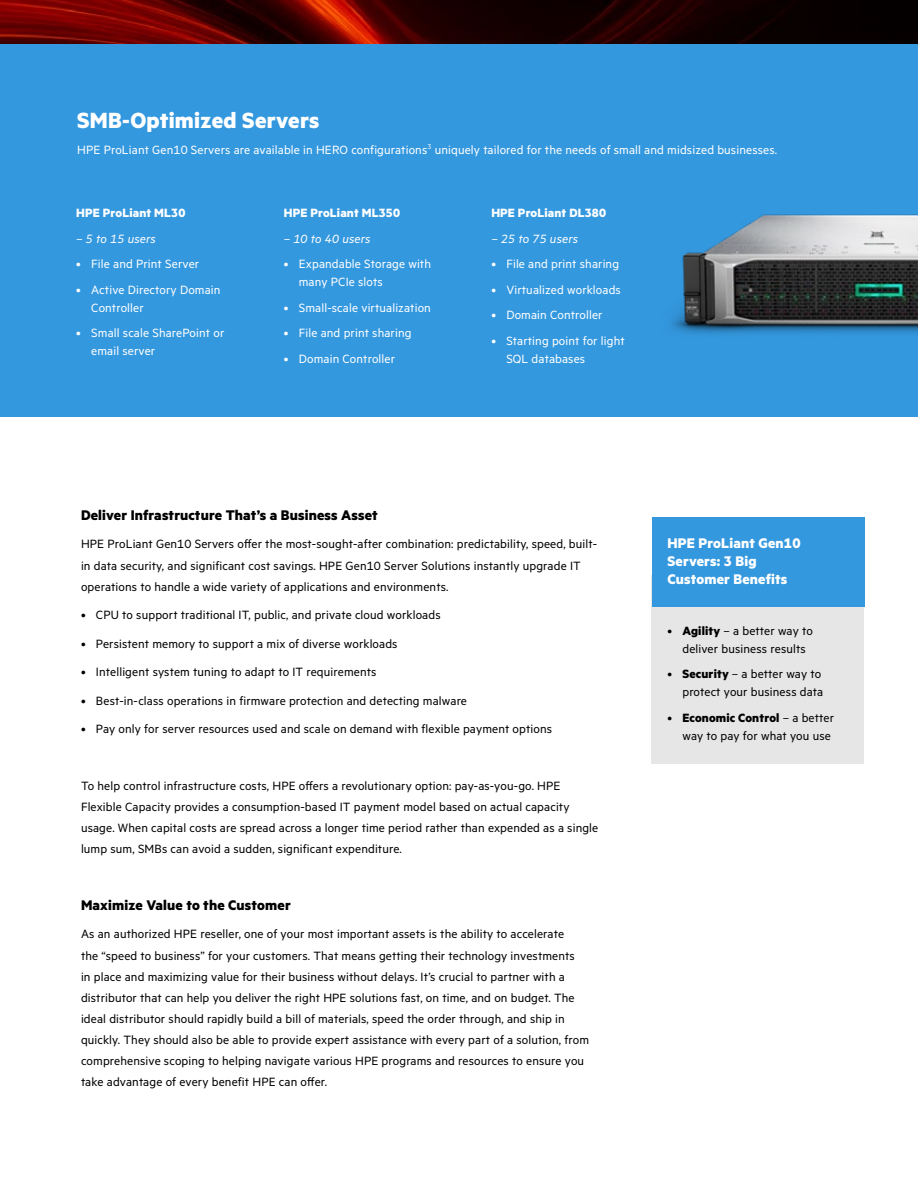
<style>
.page{position:relative;width:918px;height:1188px;background:#fff}
.page>*{position:absolute;margin:0;border:0;box-sizing:border-box;transform-origin:0 0}
.t1{font:700 24.75px "Metric HPE";letter-spacing:.01em;color:#fff}
.t2{font:700 15.75px "Metric HPE";letter-spacing:.01em;color:#000}
.t3{font:700 15.75px/18px "Metric HPE";letter-spacing:.01em;color:#fff}
.t4{font:13.5px/21px "Metric HPE";letter-spacing:.01em;color:#000}
.t5{font:13.5px/18px "Metric HPE";letter-spacing:.01em;color:#fff}
.t6{font:700 13.5px "Metric HPE";letter-spacing:.01em;color:#fff}
.t7{font:italic 13.5px "Metric HPE";letter-spacing:.01em;color:#fff}
.s1{font-weight:700}
</style>
<div class="page">
<div style="left:651px;top:576px;width:213px;height:188px;background:#e6e6e6"></div>
<div style="left:652px;top:517px;width:213px;height:89px;background:#3498df"></div>
<img style="left:0;top:0;width:918px;height:44px">
<div style="left:0;top:44px;width:918px;height:373px;background:#3498df"></div>
<img style="left:671px;top:214px;width:247px;height:120px">
<h1 class="t1" style="left:77px;top:106px;width:244px">SMB-Optimized Servers</h1>
<p class="t5" style="left:77px;top:140px;width:702px">HPE ProLiant Gen10 Servers are available in HERO configurations<sup>3</sup> uniquely tailored for the needs of small and midsized businesses.</p>
<p class="t6" style="left:76px;top:205px;width:111px">HPE ProLiant ML30</p>
<p class="t7" style="left:76px;top:231px;width:81px">– 5 to 15 users</p>
<p class="t5" style="left:76px;top:255px;width:125px">• File and Print Server</p>
<p class="t5" style="left:91px;top:280px;width:131px;text-indent:-15px">• Active Directory Domain<br>Controller</p>
<p class="t5" style="left:91px;top:324px;width:135px;text-indent:-15px">• Small scale SharePoint or email server</p>
<p class="t6" style="left:284px;top:205px;width:118px">HPE ProLiant ML350</p>
<p class="t7" style="left:284px;top:231px;width:88px">– 10 to 40 users</p>
<p class="t5" style="left:299px;top:255px;width:134px;text-indent:-15px">• Expandable Storage with many PCIe slots</p>
<p class="t5" style="left:284px;top:298px;width:149px">• Small-scale virtualization</p>
<p class="t5" style="left:284px;top:324px;width:129px">• File and print sharing</p>
<p class="t5" style="left:284px;top:349px;width:113px">• Domain Controller</p>
<p class="t6" style="left:491px;top:205px;width:116px">HPE ProLiant DL380</p>
<p class="t7" style="left:491px;top:231px;width:88px">– 25 to 75 users</p>
<p class="t5" style="left:491px;top:255px;width:129px">• File and print sharing</p>
<p class="t5" style="left:491px;top:280px;width:131px">• Virtualized workloads</p>
<p class="t5" style="left:491px;top:306px;width:113px">• Domain Controller</p>
<p class="t5" style="left:506px;top:331px;width:120px;text-indent:-15px">• Starting point for light<br>SQL databases</p>
<p class="t2" style="left:81px;top:505px;width:298px">Deliver Infrastructure That’s a Business Asset</p>
<p class="t4" style="left:81px;top:533px;width:518px">HPE ProLiant Gen10 Servers offer the most-sought-after combination: predictability, speed, built&shy;in data security, and significant cost savings. HPE Gen10 Server Solutions instantly upgrade IT operations to handle a wide variety of applications and environments.</p>
<p class="t4" style="left:81px;top:604px;width:361px">• CPU to support traditional IT, public, and private cloud workloads</p>
<p class="t4" style="left:81px;top:632px;width:318px">• Persistent memory to support a mix of diverse workloads</p>
<p class="t4" style="left:81px;top:661px;width:297px">• Intelligent system tuning to adapt to IT requirements</p>
<p class="t4" style="left:81px;top:689px;width:388px">• Best-in-class operations in firmware protection and detecting malware</p>
<p class="t4" style="left:81px;top:718px;width:473px">• Pay only for server resources used and scale on demand with flexible payment options</p>
<p class="t4" style="left:81px;top:775px;width:519px">To help control infrastructure costs, HPE offers a revolutionary option: pay-as-you-go. HPE Flexible Capacity provides a consumption-based IT payment model based on actual capacity usage. When capital costs are spread across a longer time period rather than expended as a single lump sum, SMBs can avoid a sudden, significant expenditure.</p>
<p class="t2" style="left:81px;top:895px;width:211px">Maximize Value to the Customer</p>
<p class="t4" style="left:81px;top:923px;width:510px">As an authorized HPE reseller, one of your most important assets is the ability to accelerate<br>the “speed to business” for your customers. That means getting their technology investments<br>in place and maximizing value for their business without delays. It’s crucial to partner with a distributor that can help you deliver the right HPE solutions fast, on time, and on budget. The ideal distributor should rapidly build a bill of materials, speed the order through, and ship in quickly. They should also be able to provide expert assistance with every part of a solution, from comprehensive scoping to helping navigate various HPE programs and resources to ensure you take advantage of every benefit HPE can offer.</p>
<p class="t3" style="left:667px;top:533px;width:135px">HPE ProLiant Gen10<br>Servers: 3 Big<br>Customer Benefits</p>
<p class="t4" style="left:667px;top:621px;width:147px;line-height:18px;text-align:center">• <span class="s1">Agility</span> – a better way to deliver business results</p>
<p class="t4" style="left:667px;top:664px;width:157px;line-height:18px;text-align:right">• <span class="s1">Security</span> – a better way to protect your business data</p>
<p class="t4" style="left:667px;top:708px;width:168px;line-height:18px;text-align:right">• <span class="s1">Economic Control</span> – a better way to pay for what you use</p>
</div>
